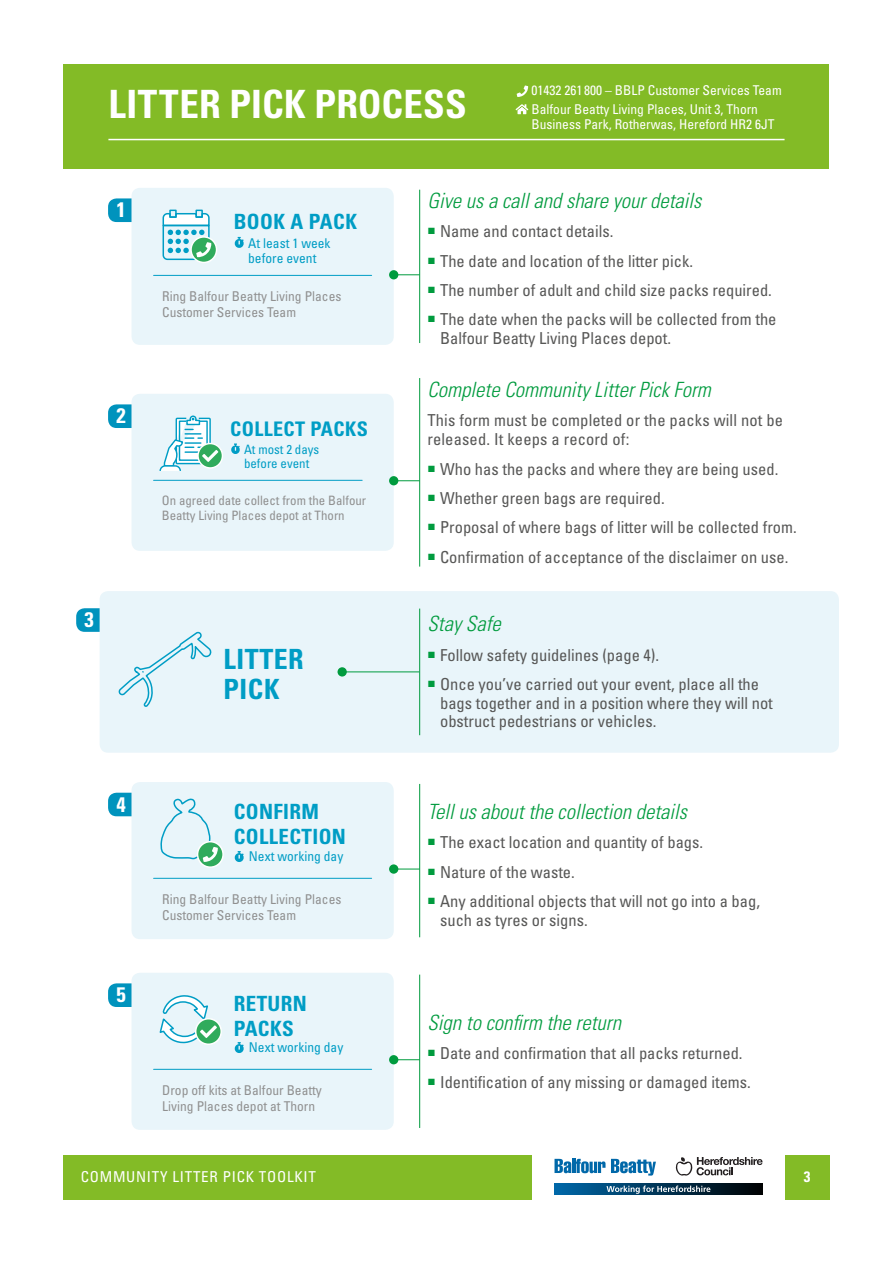
<style>
.page{position:relative;width:893px;height:1263px;background:#fff}
.page>*{position:absolute;margin:0;border:0;box-sizing:border-box;transform-origin:0 0}
.t1{font:700 condensed 39px "Univers LT Std";letter-spacing:.005em;color:#fff}
.t2{font:700 condensed 27.9px/29.8px "Univers LT Std";letter-spacing:.02em;color:#009dc5}
.t3{font:italic 300 condensed 21px "Univers LT Std";color:#009b3e}
.t4{font:700 condensed 21px/25.2px "Univers LT Std";letter-spacing:.02em;color:#009dc5}
.t5{font:700 condensed 21px "Univers LT Std";color:#fff}
.t6{font:700 condensed 20.1px "Univers LT Std";letter-spacing:.02em;color:#009dc5}
.t7{font:condensed 16.5px/18.8px "Univers LT Std";color:#575756}
.t8{font:condensed 15px "Univers LT Std";letter-spacing:.05em;color:#fff}
.t9{font:700 condensed 15px "Univers LT Std";color:#fff}
.t10{font:condensed 13.5px/16.2px "Univers LT Std";color:#909090}
.t11{font:condensed 13.5px "Univers LT Std";color:#fff}
.t12{font:condensed 13.5px/15px "Univers LT Std";color:#009dc5}
.t13{font:condensed 12.9px/15.5px "Univers LT Std";color:#909090}
.t14{font:condensed 12.9px/14.4px "Univers LT Std";color:#009dc5}
</style>
<div class="page">
<div style="left:785px;top:1155px;width:44px;height:44px;background:#83bb26"></div>
<div style="left:64px;top:1155px;width:468px;height:44px;background:#83bb26"></div>
<svg style="left:554px;top:1183px;width:208px;height:12px;background:#003455"></svg>
<svg style="left:606px;top:1185px;width:104px;height:9px"></svg>
<svg style="left:554px;top:1159px;width:51px;height:14px"></svg>
<svg style="left:611px;top:1159px;width:45px;height:16px"></svg>
<svg style="left:676px;top:1157px;width:86px;height:18px"></svg>
<div style="left:64px;top:64px;width:765px;height:105px;background:#83bb26"></div>
<hr style="left:419px;top:190px;width:1px;height:153px;background:#009b3e">
<hr style="left:419px;top:974px;width:1px;height:154px;background:#009b3e">
<hr style="left:419px;top:784px;width:1px;height:153px;background:#009b3e">
<hr style="left:419px;top:378px;width:1px;height:189px;background:#009b3e">
<hr style="left:108px;top:139px;width:676px;height:1px;background:#fff">
<svg style="left:517px;top:85px;width:11px;height:12px"></svg>
<svg style="left:516px;top:104px;width:12px;height:10px"></svg>
<div style="left:108px;top:198px;width:47px;height:24px;background:#0093bd;border-radius:9px"></div>
<div style="left:131px;top:188px;width:263px;height:157px;background:#e9f5fa;border-radius:9px"></div>
<svg style="left:398px;top:274px;width:22px;height:1px"></svg>
<div style="left:389px;top:270px;width:9px;height:9px;background:#009b3e;border-radius:50%"></div>
<div style="left:169px;top:210px;width:8px;height:8px;border:2px solid #009dc5"></div>
<div style="left:195px;top:210px;width:8px;height:8px;border:2px solid #009dc5"></div>
<svg style="left:191px;top:237px;width:26px;height:25px"></svg>
<div style="left:190px;top:236px;width:27px;height:27px;border:2px solid #fff;border-radius:50%"></div>
<svg style="left:162px;top:212px;width:49px;height:49px"></svg>
<hr style="left:154px;top:275px;width:218px;height:1px;background:#009dc5">
<svg style="left:235px;top:237px;width:9px;height:11px"></svg>
<div style="left:108px;top:404px;width:47px;height:24px;background:#0093bd;border-radius:9px"></div>
<div style="left:131px;top:394px;width:263px;height:157px;background:#e9f5fa;border-radius:9px"></div>
<svg style="left:398px;top:480px;width:22px;height:1px"></svg>
<div style="left:389px;top:476px;width:9px;height:9px;background:#009b3e;border-radius:50%"></div>
<hr style="left:154px;top:480px;width:208px;height:1px;background:#009dc5">
<svg style="left:198px;top:443px;width:24px;height:25px"></svg>
<div style="left:197px;top:443px;width:26px;height:26px;border:1px solid #fff;border-radius:50%"></div>
<svg style="left:159px;top:415px;width:59px;height:56px"></svg>
<svg style="left:231px;top:443px;width:9px;height:11px"></svg>
<div style="left:76px;top:608px;width:79px;height:24px;background:#0093bd;border-radius:9px"></div>
<div style="left:100px;top:591px;width:739px;height:162px;background:#e9f5fa;border-radius:9px"></div>
<hr style="left:419px;top:609px;width:1px;height:126px;background:#009b3e">
<svg style="left:118px;top:632px;width:94px;height:75px"></svg>
<hr style="left:342px;top:671px;width:77px;height:1px;background:#009b3e">
<div style="left:338px;top:667px;width:9px;height:9px;background:#009b3e;border-radius:50%"></div>
<div style="left:108px;top:793px;width:47px;height:23px;background:#0093bd;border-radius:9px"></div>
<div style="left:131px;top:782px;width:263px;height:157px;background:#e9f5fa;border-radius:9px"></div>
<svg style="left:398px;top:869px;width:22px;height:1px"></svg>
<div style="left:389px;top:864px;width:9px;height:10px;background:#009b3e;border-radius:50%"></div>
<hr style="left:154px;top:878px;width:218px;height:1px;background:#009dc5">
<svg style="left:198px;top:842px;width:25px;height:25px"></svg>
<div style="left:197px;top:841px;width:27px;height:27px;border:2px solid #fff;border-radius:50%"></div>
<svg style="left:160px;top:798px;width:58px;height:64px"></svg>
<svg style="left:235px;top:851px;width:9px;height:11px"></svg>
<div style="left:108px;top:983px;width:47px;height:24px;background:#0093bd;border-radius:9px"></div>
<div style="left:131px;top:973px;width:263px;height:157px;background:#e9f5fa;border-radius:9px"></div>
<svg style="left:398px;top:1059px;width:22px;height:1px"></svg>
<div style="left:389px;top:1055px;width:9px;height:9px;background:#009b3e;border-radius:50%"></div>
<hr style="left:154px;top:1069px;width:218px;height:1px;background:#009dc5">
<svg style="left:235px;top:1042px;width:9px;height:11px"></svg>
<svg style="left:196px;top:1019px;width:25px;height:25px"></svg>
<div style="left:195px;top:1018px;width:27px;height:27px;border:2px solid #fff;border-radius:50%"></div>
<svg style="left:159px;top:995px;width:58px;height:49px"></svg>
<h1 class="t1" style="left:108px;top:80px;width:360px">LITTER PICK PROCESS</h1>
<p class="t11" style="left:531px;top:82px;width:252px">01432 261 800 – BBLP Customer Services Team</p>
<p class="t11" style="left:531px;top:101px;width:228px">Balfour Beatty Living Places, Unit 3, Thorn</p>
<p class="t11" style="left:531px;top:116px;width:244px">Business Park, Rotherwas, Hereford HR2 6JT</p>
<p class="t5" style="left:116px;top:197px;width:11px">1</p>
<p class="t5" style="left:116px;top:403px;width:11px">2</p>
<p class="t4" style="left:234px;top:209px;width:125px">BOOK A PACK</p>
<p class="t12" style="left:248px;top:235px;width:84px">At least 1 week before event</p>
<p class="t10" style="left:162px;top:288px;width:181px">Ring Balfour Beatty Living Places<br>Customer Services Team</p>
<p class="t6" style="left:230px;top:417px;width:139px">COLLECT PACKS</p>
<p class="t14" style="left:244px;top:442px;width:77px">At most 2 days before event</p>
<p class="t13" style="left:162px;top:492px;width:206px">On agreed date collect from the Balfour<br>Beatty Living Places depot at Thorn</p>
<h3 class="t3" style="left:427px;top:188px;width:276px">Give us a call and share your details</h3>
<p class="t7" style="left:427px;top:222px;width:187px"><sup>■</sup> Name and contact details.</p>
<p class="t7" style="left:427px;top:251px;width:267px"><sup>■</sup> The date and location of the litter pick.</p>
<p class="t7" style="left:427px;top:280px;width:346px"><sup>■</sup> The number of adult and child size packs required.</p>
<p class="t7" style="left:440px;top:310px;width:338px;text-indent:-13px"><sup>■</sup> The date when the packs will be collected from the<br>Balfour Beatty Living Places depot.</p>
<h3 class="t3" style="left:427px;top:377px;width:285px">Complete Community Litter Pick Form</h3>
<p class="t7" style="left:427px;top:411px;width:357px">This form must be completed or the packs will not be released. It keeps a record of:</p>
<p class="t7" style="left:427px;top:459px;width:352px"><sup>■</sup> Who has the packs and where they are being used.</p>
<p class="t7" style="left:427px;top:488px;width:239px"><sup>■</sup> Whether green bags are required.</p>
<p class="t7" style="left:427px;top:518px;width:371px"><sup>■</sup> Proposal of where bags of litter will be collected from.</p>
<p class="t7" style="left:427px;top:547px;width:363px"><sup>■</sup> Confrmation of acceptance of the disclaimer on use.</p>
<p class="t5" style="left:85px;top:607px;width:11px">3</p>
<p class="t3" style="left:427px;top:611px;width:75px">Stay Safe</p>
<p class="t7" style="left:427px;top:645px;width:233px"><sup>■</sup> Follow safety guidelines (page 4).</p>
<p class="t7" style="left:440px;top:674px;width:334px;text-indent:-13px"><sup>■</sup> Once you’ve carried out your event, place all the bags together and in a position where they will not obstruct pedestrians or vehicles.</p>
<p class="t2" style="left:224px;top:644px;width:82px">LITTER<br>PICK</p>
<p class="t5" style="left:116px;top:791px;width:11px">4</p>
<p class="t4" style="left:234px;top:799px;width:114px">CONFIRM<br>COLLECTION</p>
<p class="t12" style="left:249px;top:849px;width:96px">Next working day</p>
<p class="t5" style="left:116px;top:982px;width:11px">5</p>
<p class="t10" style="left:162px;top:891px;width:181px">Ring Balfour Beatty Living Places<br>Customer Services Team</p>
<p class="t4" style="left:234px;top:990px;width:75px">RETURN<br>PACKS</p>
<p class="t12" style="left:249px;top:1040px;width:96px">Next working day</p>
<p class="t10" style="left:162px;top:1082px;width:161px">Drop off kits at Balfour Beatty<br>Living Places depot at Thorn</p>
<h3 class="t3" style="left:427px;top:799px;width:261px">Tell us about the collection details</h3>
<p class="t7" style="left:427px;top:833px;width:277px"><sup>■</sup> The exact location and quantity of bags.</p>
<p class="t7" style="left:427px;top:862px;width:149px"><sup>■</sup> Nature of the waste.</p>
<p class="t7" style="left:440px;top:892px;width:321px;text-indent:-13px"><sup>■</sup> Any additional objects that will not go into a bag, such as tyres or signs.</p>
<h3 class="t3" style="left:427px;top:1009px;width:195px">Sign to confrm the return</h3>
<p class="t7" style="left:427px;top:1043px;width:317px"><sup>■</sup> Date and confrmation that all packs returned.</p>
<p class="t7" style="left:427px;top:1073px;width:325px"><sup>■</sup> Identifcation of any missing or damaged items.</p>
<p class="t8" style="left:81px;top:1167px;width:237px">COMMUNITY LITTER PICK TOOLKIT</p>
<p class="t9" style="left:804px;top:1167px;width:8px">3</p>
</div>
